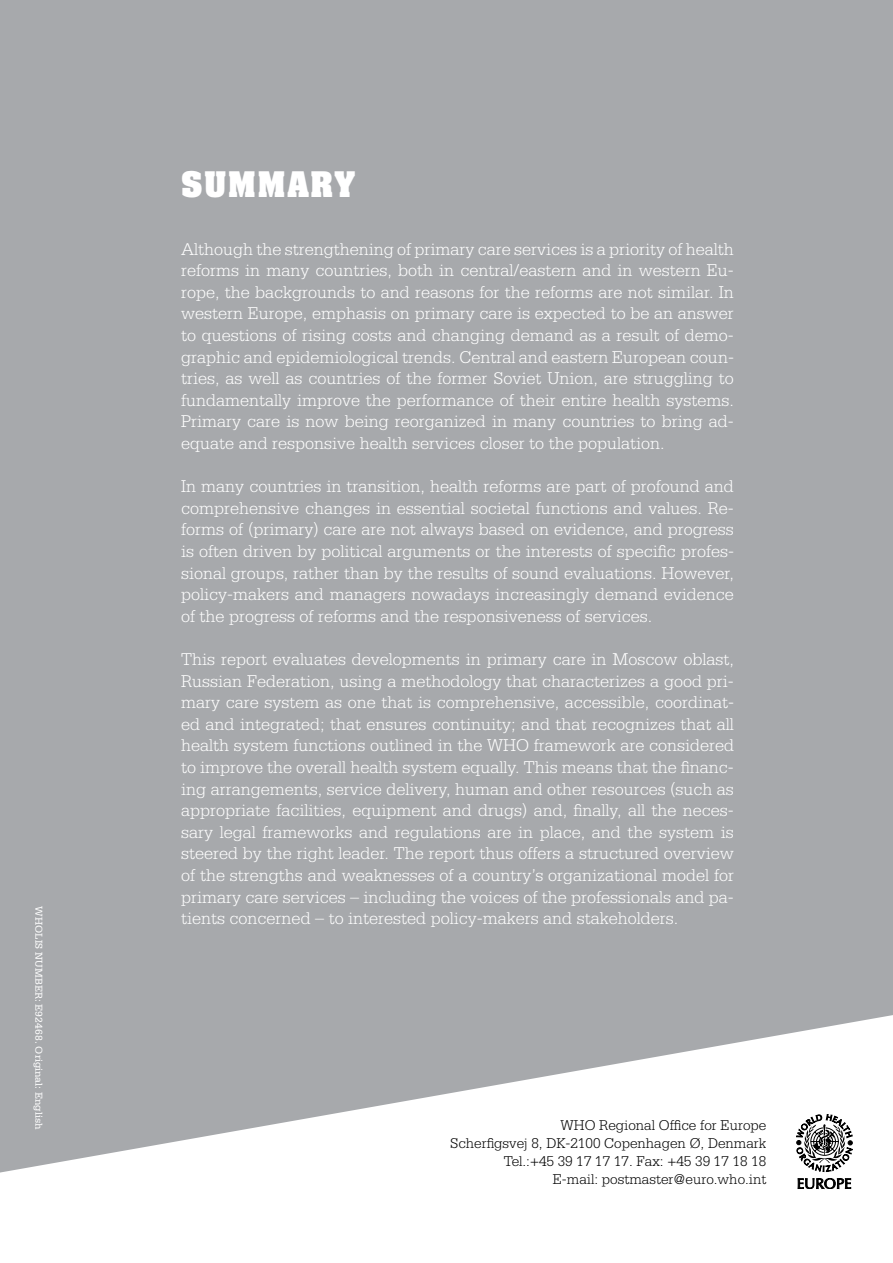
<style>
.page{position:relative;width:893px;height:1263px;background:#fff}
.page>*{position:absolute;margin:0;border:0;box-sizing:border-box;transform-origin:0 0}
.t1{font:700 30px "Aachen Std";letter-spacing:.05em;color:#fff}
.t2{font:300 18px/21.6px "Serifa Std";color:#fff;text-align:justify}
.t3{font:300 15px/18px "Serifa Std";color:#000;text-align:right}
.t4{font:10.5px "Serifa Std";color:#fff}
</style>
<div class="page">
<div style="left:0;top:0;width:893px;height:1172px;background:#a7a9ac"></div>
<svg style="left:796px;top:1114px;width:57px;height:58px"></svg>
<svg style="left:798px;top:1178px;width:53px;height:11px"></svg>
<p class="t4" style="left:45px;top:906px;width:224px;rotate:90deg">WHOLIS NUMBER: E92468. Original: English</p>
<h1 class="t1" style="left:181px;top:163px;width:176px">SUMMARY</h1>
<p class="t2" style="left:181px;top:238px;width:554px">Although the strengthening of primary care services is a priority of health reforms in many countries, both in central/eastern and in western Eu&shy;rope, the backgrounds to and reasons for the reforms are not similar. In western Europe, emphasis on primary care is expected to be an answer to questions of rising costs and changing demand as a result of demo&shy;graphic and epidemiological trends. Central and eastern European coun&shy;tries, as well as countries of the former Soviet Union, are struggling to fundamentally improve the performance of their entire health systems.<br>Primary care is now being reorganized in many countries to bring ad&shy;equate and responsive health services closer to the population.</p>
<p class="t2" style="left:181px;top:476px;width:554px">In many countries in transition, health reforms are part of profound and comprehensive changes in essential societal functions and values. Re&shy;forms of (primary) care are not always based on evidence, and progress is often driven by political arguments or the interests of specific profes&shy;sional groups, rather than by the results of sound evaluations. However, policy-makers and managers nowadays increasingly demand evidence of the progress of reforms and the responsiveness of services.</p>
<p class="t2" style="left:181px;top:648px;width:554px">This report evaluates developments in primary care in Moscow oblast, Russian Federation, using a methodology that characterizes a good pri&shy;mary care system as one that is comprehensive, accessible, coordinat&shy;ed and integrated; that ensures continuity; and that recognizes that all health system functions outlined in the WHO framework are considered to improve the overall health system equally. This means that the financ&shy;ing arrangements, service delivery, human and other resources (such as appropriate facilities, equipment and drugs) and, finally, all the neces&shy;sary legal frameworks and regulations are in place, and the system is steered by the right leader. The report thus offers a structured overview of the strengths and weaknesses of a country’s organizational model for primary care services – including the voices of the professionals and pa&shy;tients concerned – to interested policy-makers and stakeholders.</p>
<p class="t3" style="left:450px;top:1116px;width:318px">WHO Regional Office for Europe<br>Scherfigsvej 8, DK-2100 Copenhagen Ø, Denmark Tel.:+45 39 17 17 17. Fax: +45 39 17 18 18<br>E-mail: postmaster@euro.who.int</p>
</div>
